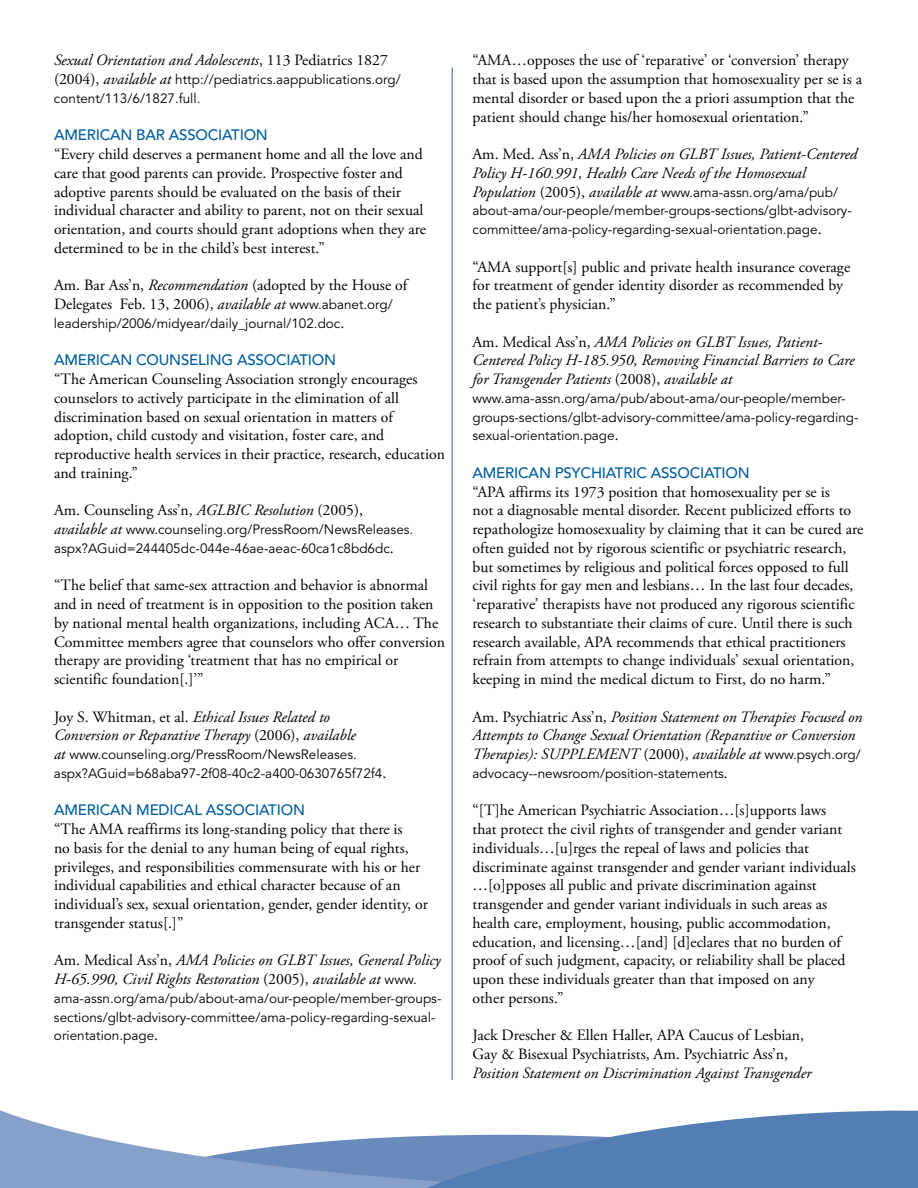
<style>
.page{position:relative;width:918px;height:1188px;background:#fff}
.page>*{position:absolute;margin:0;border:0;box-sizing:border-box;transform-origin:0 0}
.t1{font:15.75px/18.8px "Adobe Garamond Pro";color:#000}
.t2{font:italic 15.75px/18.8px "Adobe Garamond Pro";color:#000}
.t3{font:500 15px "Avenir LT Std";letter-spacing:-.01em;color:#005f9e}
.t4{font:13.5px/18.8px "Avenir LT Std";color:#000}
.s1{font-style:normal}
.s2{font-family:"Adobe Garamond Pro";font-size:15.75px}
.s3{font-family:"Adobe Garamond Pro";font-style:italic;font-size:15.75px}
.s4{font-style:italic}
.s5{font-family:"Avenir LT Std";font-size:13.5px}
.s6{font-family:"Avenir LT Std";font-style:normal;font-size:13.5px}
</style>
<div class="page">
<svg style="left:0;top:1110px;width:322px;height:78px;fill:#87a0ca"></svg>
<svg style="left:322px;top:1110px;width:596px;height:78px;fill:#537db3"></svg>
<hr style="left:452px;top:68px;width:1px;height:1012px;background:#7493c1">
<p class="t2" style="left:54px;top:51px;width:335px">Sexual Orientation and Adolescents<span class="s1">, 113 Pediatrics 1827</span></p>
<p class="t4" style="left:54px;top:71px;width:348px"><span class="s2">(2004),</span> <span class="s3">available at</span> http://pediatrics.aappublications.org/ content/113/6/1827.full.</p>
<p class="t3" style="left:54px;top:127px;width:215px">AMERICAN BAR ASSOCIATION</p>
<p class="t1" style="left:54px;top:145px;width:374px">“Every child deserves a permanent home and all the love and care that good parents can provide. Prospective foster and adoptive parents should be evaluated on the basis of their individual character and ability to parent, not on their sexual orientation, and courts should grant adoptions when they are determined to be in the child’s best interest.”</p>
<p class="t1" style="left:54px;top:277px;width:355px">Am. Bar Ass’n, <span class="s4">Recommendation</span> (adopted by the House of<br>Delegates Feb. 13, 2006), <span class="s4">available at</span> <span class="s5">www.abanet.org/</span></p>
<p class="t4" style="left:54px;top:314px;width:292px">leadership/2006/midyear/daily_journal/102.doc<span class="s2">.</span></p>
<p class="t3" style="left:54px;top:352px;width:284px">AMERICAN COUNSELING ASSOCIATION</p>
<p class="t1" style="left:54px;top:370px;width:392px">“The American Counseling Association strongly encourages counselors to actively participate in the elimination of all discrimination based on sexual orientation in matters of adoption, child custody and visitation, foster care, and reproductive health services in their practice, research, education and training.”</p>
<p class="t1" style="left:54px;top:502px;width:311px">Am. Counseling Ass’n, <span class="s4">AGLBIC Resolution</span> (2005),</p>
<p class="t4" style="left:54px;top:521px;width:361px"><span class="s3">available at</span> www.counseling.org/PressRoom/NewsReleases. aspx?AGuid=244405dc-044e-46ae-aeac-60ca1c8bd6dc<span class="s2">.</span></p>
<p class="t1" style="left:54px;top:577px;width:393px">“The belief that same-sex attraction and behavior is abnormal and in need of treatment is in opposition to the position taken by national mental health organizations, including ACA… The Committee members agree that counselors who offer conversion therapy are providing ‘treatment that has no empirical or scientific foundation[.]’”</p>
<p class="t2" style="left:54px;top:708px;width:304px"><span class="s1">Joy S. Whitman, et al.</span> Ethical Issues Related to<br>Conversion or Reparative Therapy <span class="s1">(2006),</span> available</p>
<p class="t4" style="left:54px;top:746px;width:334px"><span class="s3">at</span> www.counseling.org/PressRoom/NewsReleases. aspx?AGuid=b68aba97-2f08-40c2-a400-0630765f72f4<span class="s2">.</span></p>
<p class="t3" style="left:54px;top:802px;width:252px">AMERICAN M EDICAL ASSOCIATION</p>
<p class="t1" style="left:54px;top:820px;width:376px">“The AMA reaffirms its long-standing policy that there is<br>no basis for the denial to any human being of equal rights, privileges, and responsibilities commensurate with his or her individual capabilities and ethical character because of an individual’s sex, sexual orientation, gender, gender identity, or transgender status[.]”</p>
<p class="t2" style="left:54px;top:951px;width:388px"><span class="s1">Am. Medical Ass’n,</span> AMA Policies on GLBT Issues, General Policy<br>H-65.990, Civil Rights Restoration <span class="s1">(2005),</span> available at <span class="s6">www.</span></p>
<p class="t4" style="left:54px;top:989px;width:389px">ama-assn.org/ama/pub/about-ama/our-people/member-groups&shy;sections/glbt-advisory-committee/ama-policy-regarding-sexual&shy;orientation.page<span class="s2">.</span></p>
<p class="t1" style="left:472px;top:52px;width:391px">“AMA…opposes the use of ‘reparative’ or ‘conversion’ therapy that is based upon the assumption that homosexuality per se is a mental disorder or based upon the a priori assumption that the patient should change his/her homosexual orientation.”</p>
<p class="t2" style="left:472px;top:145px;width:386px"><span class="s1">Am. Med. Ass’n,</span> AMA Policies on GLBT Issues, Patient-Centered<br>Policy H-160.991, Health Care Needs of the Homosexual</p>
<p class="t4" style="left:472px;top:183px;width:381px"><span class="s3">Population</span> <span class="s2">(2005),</span> <span class="s3">available at</span> www.ama-assn.org/ama/pub/ about-ama/our-people/member-groups-sections/glbt-advisory&shy;committee/ama-policy-regarding-sexual-orientation.page<span class="s2">.</span></p>
<p class="t1" style="left:472px;top:258px;width:379px">“AMA support[s] public and private health insurance coverage for treatment of gender identity disorder as recommended by the patient’s physician.”</p>
<p class="t2" style="left:472px;top:333px;width:384px"><span class="s1">Am. Medical Ass’n,</span> AMA Policies on GLBT Issues, Patient-<br>Centered Policy H-185.950, Removing Financial Barriers to Care for Transgender Patients <span class="s1">(2008),</span> available at</p>
<p class="t4" style="left:472px;top:389px;width:388px">www.ama-assn.org/ama/pub/about-ama/our-people/member&shy;groups-sections/glbt-advisory-committee/ama-policy-regarding&shy;sexual-orientation.page<span class="s2">.</span></p>
<p class="t3" style="left:472px;top:464px;width:279px">AMERICAN PSYCHIATRIC ASSOCIATION</p>
<p class="t1" style="left:472px;top:483px;width:392px">“APA affirms its 1973 position that homosexuality per se is<br>not a diagnosable mental disorder. Recent publicized efforts to repathologize homosexuality by claiming that it can be cured are often guided not by rigorous scientific or psychiatric research, but sometimes by religious and political forces opposed to full civil rights for gay men and lesbians… In the last four decades, ‘reparative’ therapists have not produced any rigorous scientific research to substantiate their claims of cure. Until there is such research available, APA recommends that ethical practitioners refrain from attempts to change individuals’ sexual orientation, keeping in mind the medical dictum to First, do no harm.”</p>
<p class="t2" style="left:472px;top:708px;width:391px"><span class="s1">Am. Psychiatric Ass’n,</span> Position Statement on Therapies Focused on<br>Attempts to Change Sexual Orientation (Reparative or Conversion<br>Therapies): SUPPLEMENT <span class="s1">(2000),</span> available at <span class="s6">www.psych.org/</span></p>
<p class="t4" style="left:473px;top:764px;width:257px">advocacy--newsroom/position-statements<span class="s2">.</span></p>
<p class="t1" style="left:473px;top:802px;width:385px">“[T]he American Psychiatric Association…[s]upports laws<br>that protect the civil rights of transgender and gender variant individuals…[u]rges the repeal of laws and policies that discriminate against transgender and gender variant individuals …[o]pposes all public and private discrimination against transgender and gender variant individuals in such areas as health care, employment, housing, public accommodation, education, and licensing…[and] [d]eclares that no burden of proof of such judgment, capacity, or reliability shall be placed upon these individuals greater than that imposed on any<br>other persons.”</p>
<p class="t1" style="left:473px;top:1027px;width:333px">Jack Drescher &amp; Ellen Haller, APA Caucus of Lesbian,<br>Gay &amp; Bisexual Psychiatrists, Am. Psychiatric Ass’n,</p>
<p class="t2" style="left:473px;top:1064px;width:340px">Position Statement on Discrimination Against Transgender</p>
</div>
